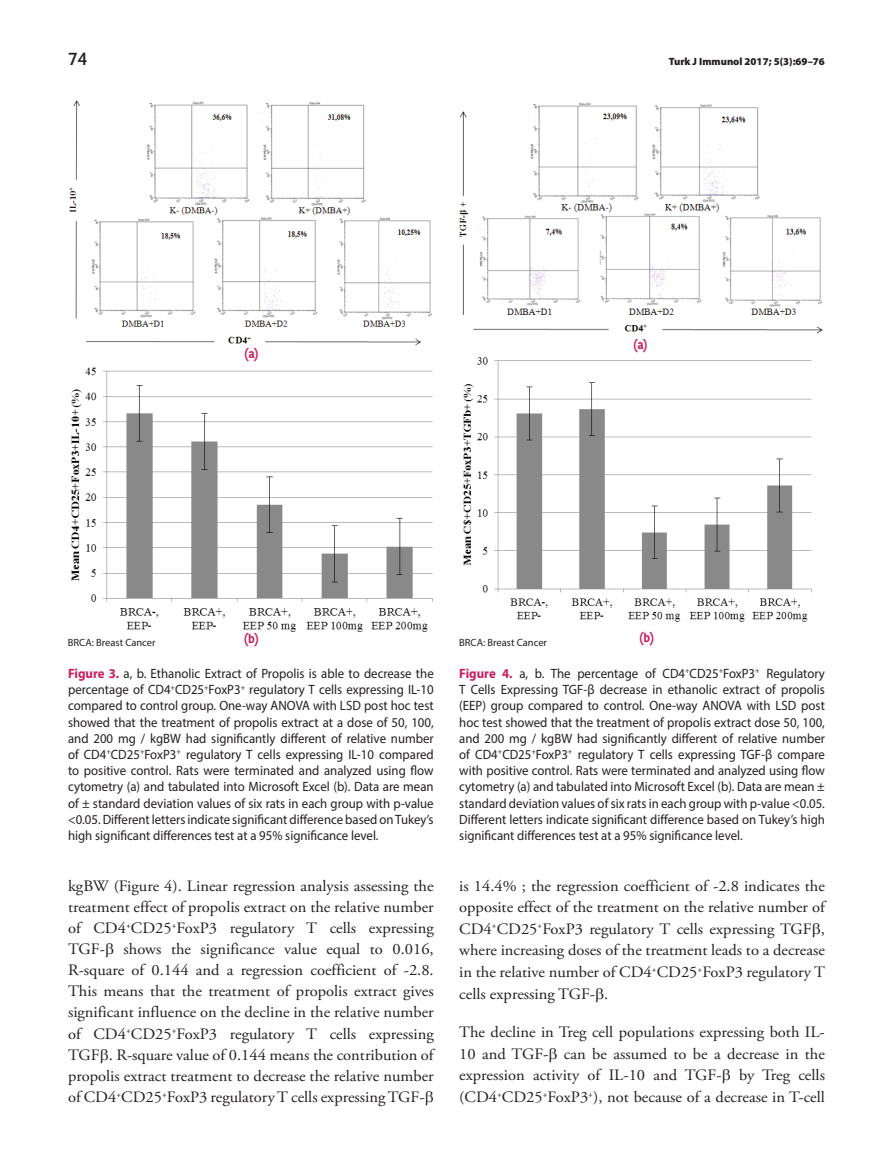
<style>
.page{position:relative;width:893px;height:1170px;background:#fff}
.page>*{position:absolute;margin:0;border:0;box-sizing:border-box;transform-origin:0 0}
.t1{font:500 18px "Mundo Sans Std";color:#231f20}
.t2{font:15.9px/21.1px "Adobe Garamond Pro";color:#231f20;text-align:justify;scale:1.04 1}
.t3{font:13.5px/16.2px "Myriad Pro";color:#231f20;text-align:justify;scale:.95 1}
.t4{font:700 12px "Kohinoor Devanagari";color:#c91e5f;scale:.95 1}
.t5{font:10.5px "Myriad Pro";color:#231f20}
.t6{font:900 10.5px "Myriad Pro";color:#231f20}
.s1{font-weight:700;color:#c91e5f}
</style>
<div class="page">
<img style="left:69px;top:100px;width:363px;height:246px">
<img style="left:71px;top:367px;width:362px;height:265px">
<img style="left:459px;top:102px;width:364px;height:232px">
<img style="left:463px;top:357px;width:349px;height:265px">
<h1 class="t1" style="left:68px;top:49px;width:21px">74</h1>
<p class="t6" style="left:669px;top:55px;width:158px">Turk J Immunol 2017; 5(3):69–76</p>
<p class="t4" style="left:244px;top:342px;width:17px">(a)</p>
<p class="t4" style="left:633px;top:333px;width:17px">(a)</p>
<p class="t4" style="left:244px;top:628px;width:18px">(b)</p>
<p class="t4" style="left:639px;top:627px;width:18px">(b)</p>
<p class="t5" style="left:68px;top:636px;width:89px">BRCA: Breast Cancer</p>
<p class="t5" style="left:459px;top:636px;width:89px">BRCA: Breast Cancer</p>
<p class="t3" style="left:68px;top:665px;width:386px"><span class="s1">Figure 3.</span> a, b. Ethanolic Extract of Propolis is able to decrease the percentage of CD4<sup>+</sup>CD25<sup>+</sup>FoxP3<sup>+</sup> regulatory T cells expressing IL-10 compared to control group. One-way ANOVA with LSD post hoc test showed that the treatment of propolis extract at a dose of 50, 100, and 200 mg / kgBW had significantly different of relative number of CD4<sup>+</sup>CD25<sup>+</sup>FoxP3<sup>+</sup> regulatory T cells expressing IL-10 compared to positive control. Rats were terminated and analyzed using flow cytometry (a) and tabulated into Microsoft Excel (b). Data are mean of ± standard deviation values of six rats in each group with p-value &lt;0.05. Different letters indicate significant difference based on Tukey’s high significant differences test at a 95% significance level.</p>
<p class="t3" style="left:459px;top:665px;width:386px"><span class="s1">Figure 4.</span> a, b. The percentage of CD4<sup>+</sup>CD25<sup>+</sup>FoxP3<sup>+</sup> Regulatory T Cells Expressing TGF-β decrease in ethanolic extract of propolis (EEP) group compared to control. One-way ANOVA with LSD post hoc test showed that the treatment of propolis extract dose 50, 100, and 200 mg / kgBW had significantly different of relative number of CD4<sup>+</sup>CD25<sup>+</sup>FoxP3<sup>+</sup> regulatory T cells expressing TGF-β compare with positive control. Rats were terminated and analyzed using flow cytometry (a) and tabulated into Microsoft Excel (b). Data are mean ± standard deviation values of six rats in each group with p-value &lt;0.05.<br>Different letters indicate significant difference based on Tukey’s high significant differences test at a 95% significance level.</p>
<p class="t2" style="left:68px;top:875px;width:353px">kgBW (Figure 4). Linear regression analysis assessing the treatment effect of propolis extract on the relative number of CD4<sup>+</sup>CD25<sup>+</sup>FoxP3 regulatory T cells expressing TGF- shows the significance value equal to 0.016, R-square of 0.144 and a regression coefficient of -2.8.<br>This means that the treatment of propolis extract gives significant influence on the decline in the relative number of CD4<sup>+</sup>CD25<sup>+</sup>FoxP3 regulatory T cells expressing TGF . R-square value of 0.144 means the contribution of propolis extract treatment to decrease the relative number of CD4<sup>+</sup>CD25<sup>+</sup>FoxP3 regulatory T cells expressing TGF-</p>
<p class="t2" style="left:459px;top:875px;width:353px;line-height:21.6px">is 14.4% ; the regression coefficient of -2.8 indicates the opposite effect of the treatment on the relative number of CD4<sup>+</sup>CD25<sup>+</sup>FoxP3 regulatory T cells expressing TGF , where increasing doses of the treatment leads to a decrease in the relative number of CD4<sup>+</sup>CD25<sup>+</sup>FoxP3 regulatory T cells expressing TGF- .</p>
<p class="t2" style="left:459px;top:1021px;width:353px;line-height:21.6px">The decline in Treg cell populations expressing both IL-10 and TGF- can be assumed to be a decrease in the expression activity of IL-10 and TGF- by Treg cells (CD4<sup>+</sup>CD25<sup>+</sup>FoxP3<sup>+</sup>), not because of a decrease in T-cell</p>
</div>
